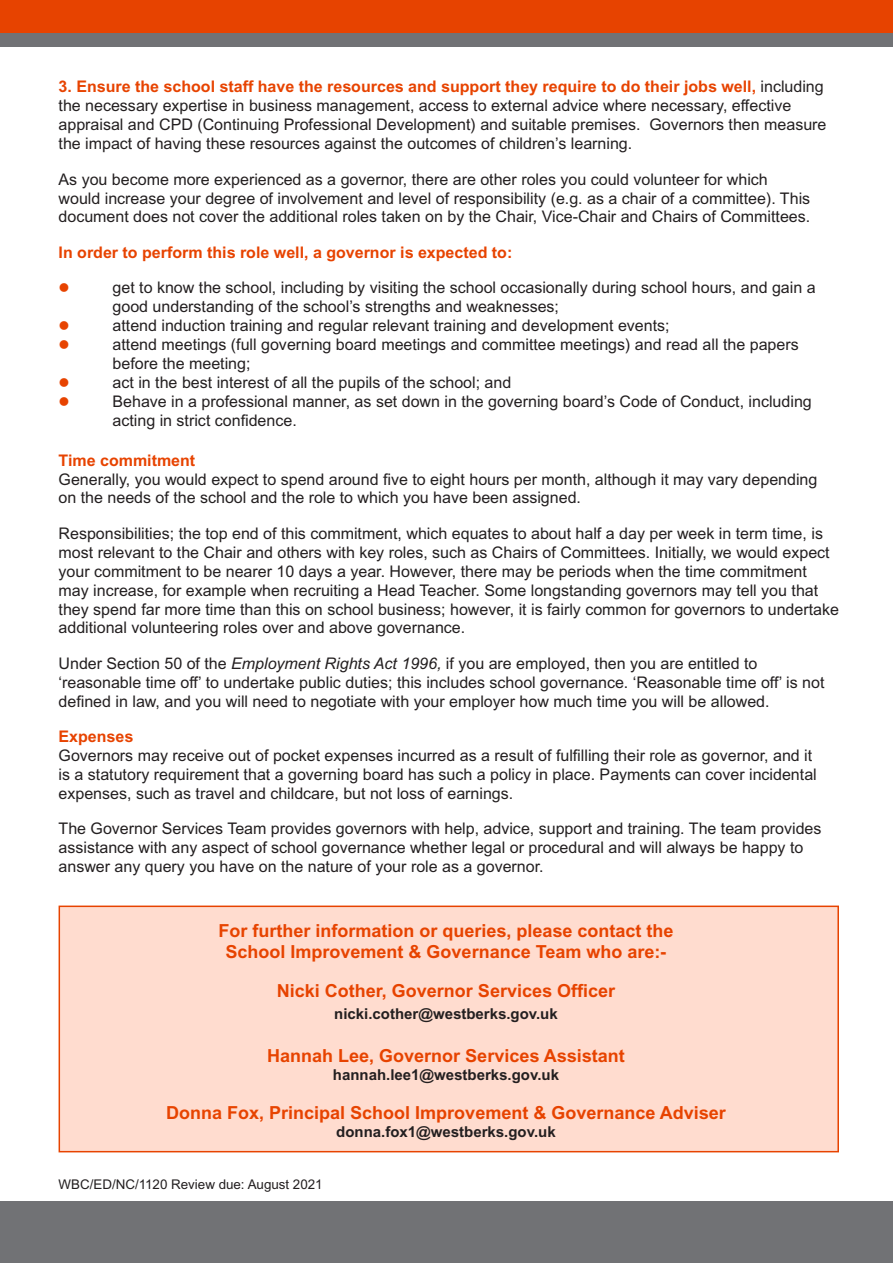
<style>
.page{position:relative;width:893px;height:1263px;background:#fff}
.page>*{position:absolute;margin:0;border:0;box-sizing:border-box;transform-origin:0 0}
.Body_text{font:700 18px/21px "Arial MT Std";color:#e74300;text-align:center}
.Body_text-2{font:16.05px/18.9px "Arial MT Std";color:#231f20}
.Body_text-3{font:700 16.05px "Arial MT Std";color:#e74300}
.Body_text-4{font:700 15px "Arial MT Std";color:#231f20}
.Body_text-5{font:15px "Wingdings";color:#e74300}
.Body_text-6{font:13.35px "Arial MT Std";color:#231f20}
.s1{font-weight:700;color:#e74300}
.s2{font-style:italic}
</style>
<div class="page">
<div style="left:59px;top:905px;width:780px;height:247px;background:#ffdccf;border:2px solid #e74300"></div>
<div style="left:0;top:0;width:893px;height:42px;background:#e74300"></div>
<div style="left:0;top:34px;width:893px;height:13px;background:#717275"></div>
<div style="left:0;top:1201px;width:893px;height:62px;background:#717275"></div>
<p class="Body_text-2" style="left:59px;top:77px;width:769px"><span class="s1">3. Ensure the school staff have the resources and support they require to do their jobs well,</span> including the necessary expertise in business management, access to external advice where necessary, effective appraisal and CPD (Continuing Professional Development) and suitable premises. Governors then measure the impact of having these resources against the outcomes of children’s learning.</p>
<p class="Body_text-2" style="left:59px;top:169px;width:753px">As you become more experienced as a governor, there are other roles you could volunteer for which would increase your degree of involvement and level of responsibility (e.g. as a chair of a committee). This document does not cover the additional roles taken on by the Chair, Vice-Chair and Chairs of Committees.</p>
<p class="Body_text-3" style="left:59px;top:243px;width:455px">In order to perform this role well, a governor is expected to:</p>
<p class="Body_text-5" style="left:59px;top:280px;width:13px">●</p>
<p class="Body_text-2" style="left:113px;top:278px;width:704px">get to know the school, including by visiting the school occasionally during school hours, and gain a good understanding of the school’s strengths and weaknesses;</p>
<p class="Body_text-5" style="left:59px;top:318px;width:13px">●</p>
<p class="Body_text-2" style="left:113px;top:316px;width:559px">attend induction training and regular relevant training and development events;</p>
<p class="Body_text-5" style="left:59px;top:337px;width:13px">●</p>
<p class="Body_text-2" style="left:113px;top:335px;width:688px">attend meetings (full governing board meetings and committee meetings) and read all the papers before the meeting;</p>
<p class="Body_text-5" style="left:59px;top:374px;width:13px">●</p>
<p class="Body_text-2" style="left:113px;top:373px;width:400px">act in the best interest of all the pupils of the school; and</p>
<p class="Body_text-5" style="left:59px;top:393px;width:13px">●</p>
<p class="Body_text-2" style="left:113px;top:392px;width:701px">Behave in a professional manner, as set down in the governing board’s Code of Conduct, including acting in strict confidence.</p>
<p class="Body_text-2" style="left:59px;top:450px;width:760px"><span class="s1">Time commitment<br></span>Generally, you would expect to spend around five to eight hours per month, although it may vary depending on the needs of the school and the role to which you have been assigned.</p>
<p class="Body_text-2" style="left:59px;top:524px;width:782px">Responsibilities; the top end of this commitment, which equates to about half a day per week in term time, is most relevant to the Chair and others with key roles, such as Chairs of Committees. Initially, we would expect your commitment to be nearer 10 days a year. However, there may be periods when the time commitment may increase, for example when recruiting a Head Teacher. Some longstanding governors may tell you that they spend far more time than this on school business; however, it is fairly common for governors to undertake additional volunteering roles over and above governance.</p>
<p class="Body_text-2" style="left:59px;top:654px;width:767px">Under Section 50 of the <span class="s2">Employment Rights Act 1996,</span> if you are employed, then you are entitled to ‘reasonable time off’ to undertake public duties; this includes school governance. ‘Reasonable time off’ is not defined in law, and you will need to negotiate with your employer how much time you will be allowed.</p>
<p class="Body_text-2" style="left:59px;top:727px;width:760px"><span class="s1">Expenses<br></span>Governors may receive out of pocket expenses incurred as a result of fulfilling their role as governor, and it is a statutory requirement that a governing board has such a policy in place. Payments can cover incidental expenses, such as travel and childcare, but not loss of earnings.</p>
<p class="Body_text-2" style="left:59px;top:819px;width:764px">The Governor Services Team provides governors with help, advice, support and training. The team provides assistance with any aspect of school governance whether legal or procedural and will always be happy to answer any query you have on the nature of your role as a governor.</p>
<p class="Body_text" style="left:218px;top:920px;width:457px">For further information or queries, please contact the<br>School Improvement &amp; Governance Team who are:-</p>
<p class="Body_text" style="left:277px;top:979px;width:340px">Nicki Cother, Governor Services Officer</p>
<p class="Body_text-4" style="left:334px;top:1005px;width:225px">nicki.cother@westberks.gov.uk</p>
<p class="Body_text" style="left:267px;top:1045px;width:359px">Hannah Lee, Governor Services Assistant</p>
<p class="Body_text-4" style="left:333px;top:1066px;width:228px">hannah.lee1@westberks.gov.uk</p>
<p class="Body_text" style="left:166px;top:1102px;width:561px">Donna Fox, Principal School Improvement &amp; Governance Adviser</p>
<p class="Body_text-4" style="left:336px;top:1123px;width:221px">donna.fox1@westberks.gov.uk</p>
<p class="Body_text-6" style="left:59px;top:1176px;width:266px">WBC/ED/NC/1120 Review due: August 2021</p>
</div>
